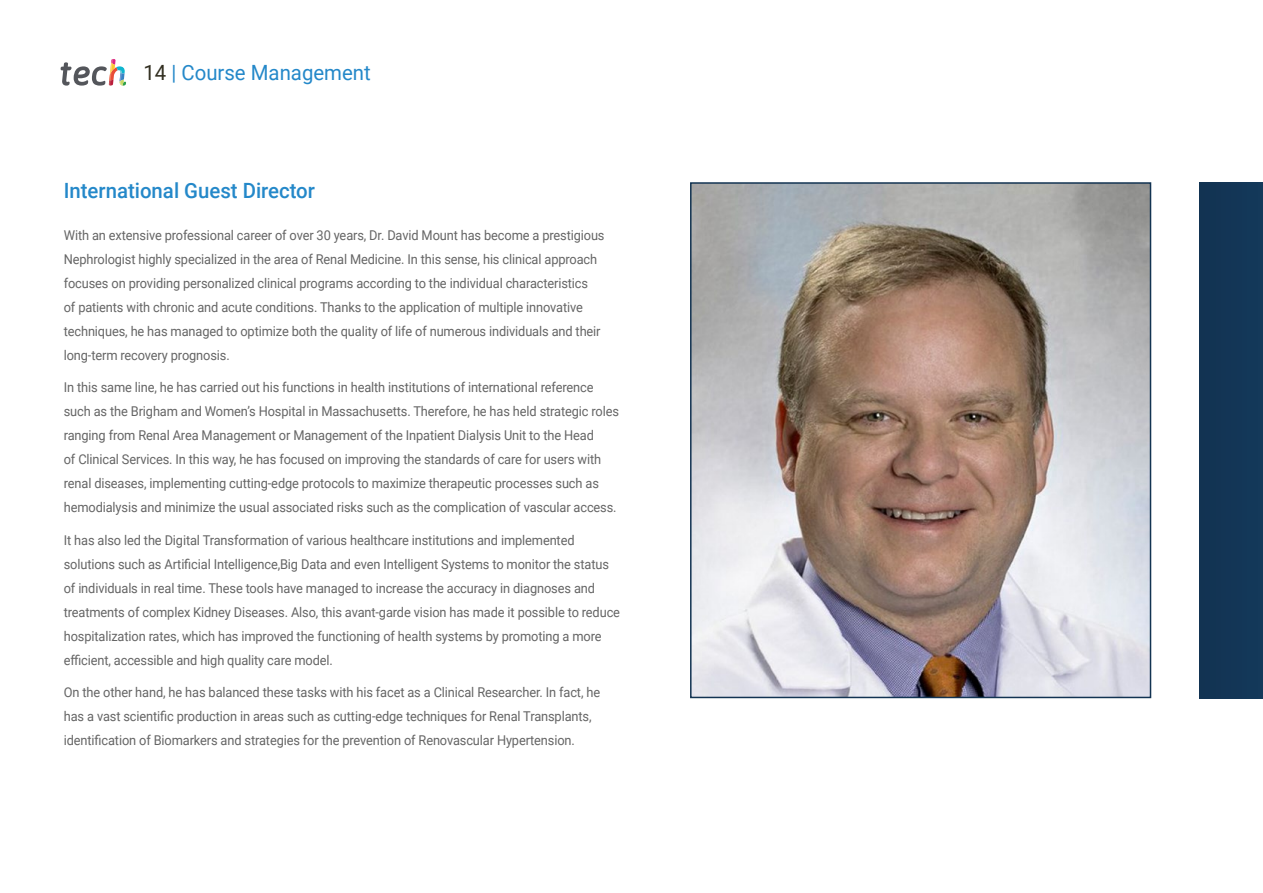
<style>
.page{position:relative;width:1263px;height:893px;background:#fff}
.page>*{position:absolute;margin:0;border:0;box-sizing:border-box;transform-origin:0 0}
.t1{font:500 21px "Roboto";color:#2488c9}
.t2{font:21px "Roboto";color:#2488c9}
.t3{font:13.5px/24px "Roboto";letter-spacing:-.01em;color:#656565;scale:.95 1}
.s1{color:#312e20}
</style>
<div class="page">
<div style="left:1199px;top:182px;width:64px;height:516px;background:#133556"></div>
<img style="left:693px;top:185px;width:455px;height:510px">
<div style="left:690px;top:182px;width:461px;height:516px;border:2px solid #123352"></div>
<svg style="left:61px;top:59px;width:65px;height:27px"></svg>
<h1 class="t2" style="left:144px;top:57px;width:229px"><span class="s1">14</span> | Course Management</h1>
<h1 class="t1" style="left:64px;top:176px;width:253px">International Guest Director</h1>
<p class="t3" style="left:64px;top:222px;width:571px">With an extensive professional career of over 30 years, Dr. David Mount has become a prestigious Nephrologist highly specialized in the area of Renal Medicine. In this sense, his clinical approach focuses on providing personalized clinical programs according to the individual characteristics<br>of patients with chronic and acute conditions. Thanks to the application of multiple innovative techniques, he has managed to optimize both the quality of life of numerous individuals and their long-term recovery prognosis.</p>
<p class="t3" style="left:64px;top:375px;width:586px">In this same line, he has carried out his functions in health institutions of international reference such as the Brigham and Women’s Hospital in Massachusetts. Therefore, he has held strategic roles ranging from Renal Area Management or Management of the Inpatient Dialysis Unit to the Head<br>of Clinical Services. In this way, he has focused on improving the standards of care for users with renal diseases, implementing cutting-edge protocols to maximize therapeutic processes such as hemodialysis and minimize the usual associated risks such as the complication of vascular access.</p>
<p class="t3" style="left:64px;top:527px;width:587px">It has also led the Digital Transformation of various healthcare institutions and implemented solutions such as Artificial Intelligence,Big Data and even Intelligent Systems to monitor the status of individuals in real time. These tools have managed to increase the accuracy in diagnoses and treatments of complex Kidney Diseases. Also, this avant-garde vision has made it possible to reduce hospitalization rates, which has improved the functioning of health systems by promoting a more efficient, accessible and high quality care model.</p>
<p class="t3" style="left:64px;top:680px;width:566px">On the other hand, he has balanced these tasks with his facet as a Clinical Researcher. In fact, he has a vast scientific production in areas such as cutting-edge techniques for Renal Transplants, identification of Biomarkers and strategies for the prevention of Renovascular Hypertension.</p>
</div>
